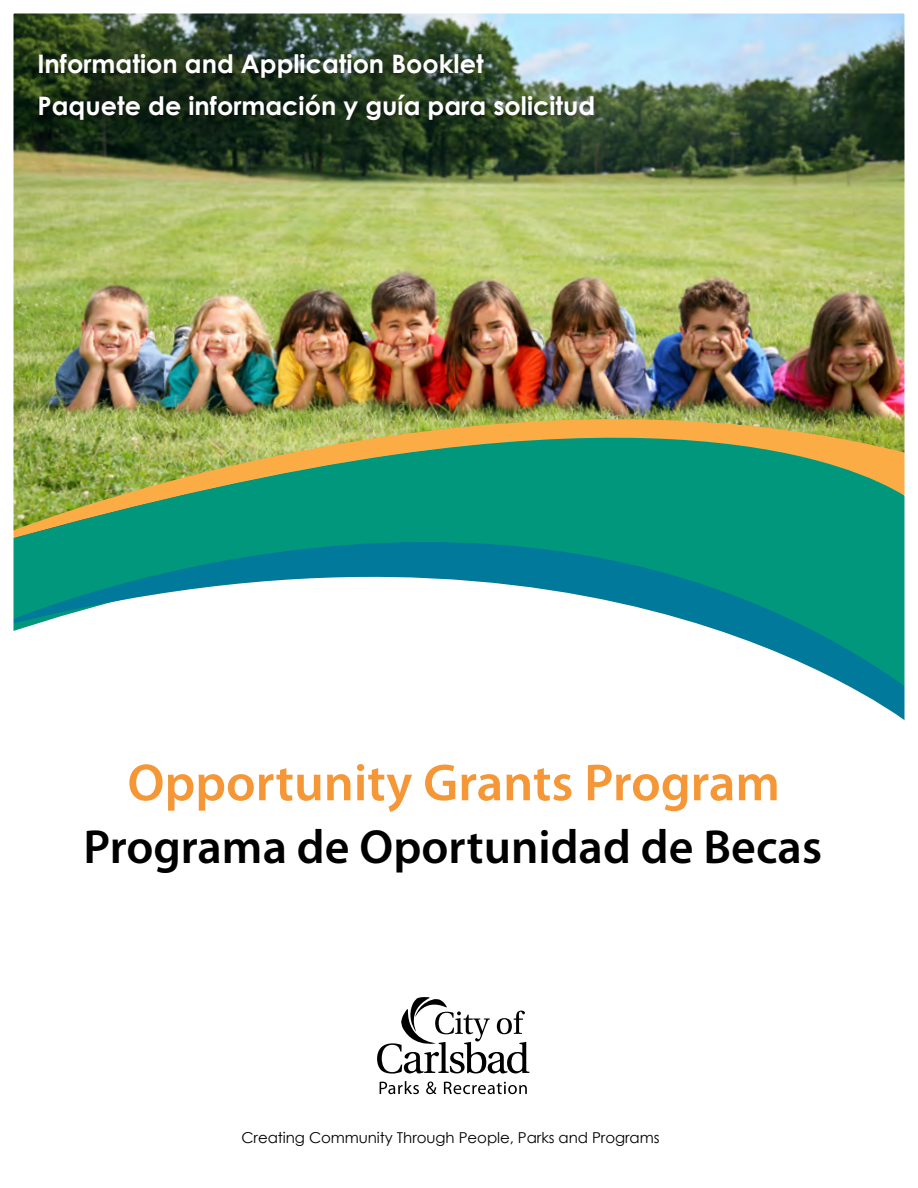
<style>
.page{position:relative;width:918px;height:1188px;background:#fff}
.page>*{position:absolute;margin:0;border:0;box-sizing:border-box;transform-origin:0 0}
.t1{font:600 52.5px "Myriad Pro";color:#f59736}
.t2{font:600 48px "Myriad Pro";color:#000}
.t3{font:700 25.5px "Century Gothic";color:#fff}
.t4{font:15px "Century Gothic";letter-spacing:-.005em;color:#000}
</style>
<div class="page">
<img style="left:15px;top:15px;width:888px;height:323px">
<img style="left:15px;top:338px;width:888px;height:59px">
<svg style="left:15px;top:402px;width:888px;height:317px"></svg>
<svg style="left:380px;top:1081px;width:39px;height:13px"></svg>
<svg style="left:426px;top:1082px;width:11px;height:12px"></svg>
<svg style="left:444px;top:1082px;width:83px;height:12px"></svg>
<svg style="left:377px;top:997px;width:152px;height:77px"></svg>
<div style="left:32px;top:49px;width:460px;height:39px;background:#000;opacity:.46"></div>
<div style="left:38px;top:94px;width:561px;height:32px;background:#000;opacity:.42"></div>
<p class="t3" style="left:38px;top:45px;width:448px">Information and Application Booklet</p>
<p class="t3" style="left:38px;top:87px;width:559px">Paquete de información y guía para solicitud</p>
<h1 class="t1" style="left:127px;top:749px;width:654px">Opportunity Grants Program</h1>
<h2 class="t2" style="left:84px;top:817px;width:740px">Programa de Oportunidad de Becas</h2>
<p class="t4" style="left:242px;top:1127px;width:420px">Creating Community Through People, Parks and Programs</p>
</div>
